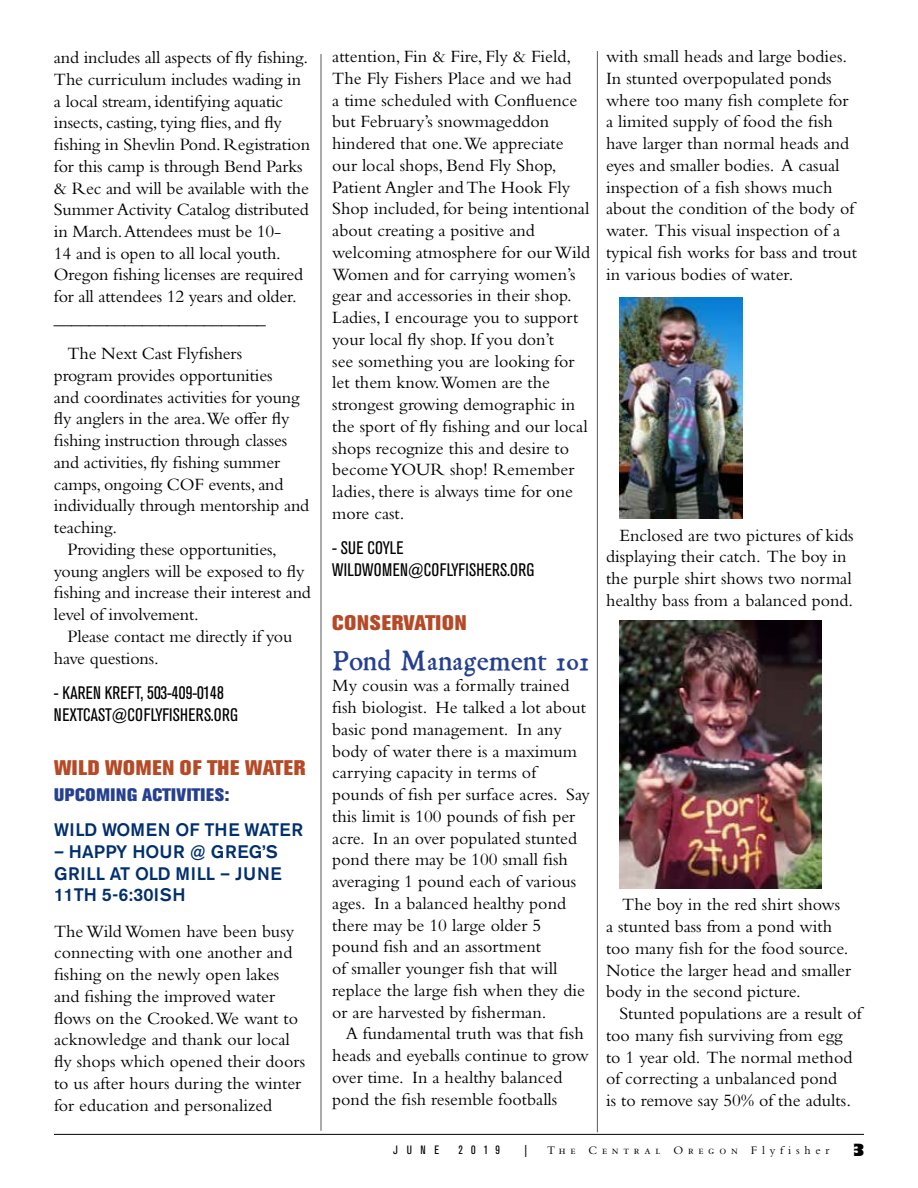
<style>
.page{position:relative;width:918px;height:1188px;background:#fff}
.page>*{position:absolute;margin:0;border:0;box-sizing:border-box;transform-origin:0 0}
.t1{font:27px "Kis Miklos";color:#25408f}
.t2{font:800 21px "Akzidenz Grotesk BE";letter-spacing:.04em;color:#b64926}
.t3{font:18px/21.8px "Bembo Std";color:#000}
.t4{font:18px/21.8px "Bembo Std";letter-spacing:.03em;color:#000}
.t5{font:condensed 18px/21.8px "Akzidenz Grotesk BE";letter-spacing:.01em;color:#000}
.t6{font:500 18px/21.8px "Akzidenz Grotesk BE";color:#002f6e}
.t7{font:18px "Bembo Std";letter-spacing:.075em;color:#000}
.t8{font:800 18px "Akzidenz Grotesk BE";letter-spacing:.03em;color:#25408f}
.t9{font:800 16.5px "Gill Sans Std";color:#000}
.t10{font:12px "Bembo Std";letter-spacing:.4em;color:#000}
.t11{font:condensed 12px "Akzidenz Grotesk BE";letter-spacing:.7em;color:#000}
</style>
<div class="page">
<hr style="left:54px;top:1134px;width:810px;height:1px;background:#000">
<hr style="left:321px;top:54px;width:1px;height:1077px;background:#58595b">
<hr style="left:597px;top:51px;width:1px;height:1081px;background:#58595b">
<img style="left:620px;top:297px;width:122px;height:222px">
<img style="left:620px;top:620px;width:201px;height:269px">
<p class="t3" style="left:54px;top:46px;width:258px">and includes all aspects of fly fishing.<br>The curriculum includes wading in a local stream, identifying aquatic insects, casting, tying flies, and fly fishing in Shevlin Pond. Registration for this camp is through Bend Parks &amp; Rec and will be available with the Summer Activity Catalog distributed in March. Attendees must be 10-<br>14 and is open to all local youth.<br>Oregon fishing licenses are required for all attendees 12 years and older. ________________________</p>
<p class="t3" style="left:67px;top:342px;width:176px">The Next Cast Flyfishers</p>
<p class="t7" style="left:54px;top:365px;width:220px">program provides opportunities</p>
<p class="t3" style="left:54px;top:386px;width:247px">and coordinates activities for young</p>
<p class="t3" style="left:54px;top:408px;width:237px">fly anglers in the area.We offer fly</p>
<p class="t3" style="left:54px;top:429px;width:235px">fishing instruction through classes</p>
<p class="t3" style="left:54px;top:451px;width:228px">and activities, fly fishing summer</p>
<p class="t3" style="left:54px;top:473px;width:231px">camps, ongoing COF events, and</p>
<p class="t3" style="left:54px;top:495px;width:257px">individually through mentorship and</p>
<p class="t3" style="left:54px;top:516px;width:65px">teaching.</p>
<p class="t3" style="left:67px;top:538px;width:211px">Providing these opportunities,</p>
<p class="t3" style="left:54px;top:560px;width:252px">young anglers will be exposed to fly</p>
<p class="t3" style="left:54px;top:582px;width:258px">fishing and increase their interest and</p>
<p class="t3" style="left:54px;top:603px;width:146px">level of involvement.</p>
<p class="t3" style="left:67px;top:625px;width:226px">Please contact me directly if you</p>
<p class="t3" style="left:54px;top:647px;width:106px">have questions.</p>
<p class="t5" style="left:54px;top:682px;width:186px">- KAREN KREFT, 503-409-0148<br>NEXTCAST@COFLYFISHERS.ORG</p>
<p class="t2" style="left:54px;top:755px;width:253px">WILD WOMEN OF THE WATER</p>
<p class="t8" style="left:54px;top:784px;width:177px">UPCOMING ACTIVITIES:</p>
<p class="t6" style="left:54px;top:819px;width:251px">WILD WOMEN OF THE WATER</p>
<p class="t6" style="left:54px;top:841px;width:229px">– HAPPY HOUR @ GREG’S<br>GRILL AT OLD MILL – JUNE<br>11TH 5-6:30ISH</p>
<p class="t3" style="left:54px;top:920px;width:253px">The Wild Women have been busy connecting with one another and fishing on the newly open lakes and fishing the improved water flows on the Crooked.We want to acknowledge and thank our local fly shops which opened their doors to us after hours during the winter for education and personalized</p>
<p class="t3" style="left:332px;top:45px;width:259px">attention, Fin &amp; Fire, Fly &amp; Field,<br>The Fly Fishers Place and we had<br>a time scheduled with Confluence but February’s snowmageddon hindered that one.We appreciate our local shops, Bend Fly Shop,<br>Patient Angler and The Hook Fly<br>Shop included, for being intentional about creating a positive and welcoming atmosphere for our Wild<br>Women and for carrying women’s gear and accessories in their shop.<br>Ladies, I encourage you to support your local fly shop. If you don’t<br>see something you are looking for let them know.Women are the strongest growing demographic in the sport of fly fishing and our local shops recognize this and desire to become YOUR shop! Remember ladies, there is always time for one more cast.</p>
<p class="t5" style="left:332px;top:537px;width:204px">- SUE COYLE<br>WILDWOMEN@COFLYFISHERS.ORG</p>
<p class="t2" style="left:332px;top:610px;width:136px">CONSERVATION</p>
<h1 class="t1" style="left:332px;top:644px;width:259px">Pond Management 101</h1>
<p class="t4" style="left:332px;top:675px;width:259px">My cousin was a formally trained fish biologist. He talked a lot about basic pond management. In any body of water there is a maximum carrying capacity in terms of pounds of fish per surface acres. Say this limit is 100 pounds of fish per acre. In an over populated stunted pond there may be 100 small fish averaging 1 pound each of various ages. In a balanced healthy pond there may be 10 large older 5 pound fish and an assortment<br>of smaller younger fish that will replace the large fish when they die or are harvested by fisherman.</p>
<p class="t4" style="left:332px;top:1023px;width:258px;text-indent:14px">A fundamental truth was that fish heads and eyeballs continue to grow over time. In a healthy balanced pond the fish resemble footballs</p>
<p class="t3" style="left:606px;top:45px;width:253px">with small heads and large bodies.<br>In stunted overpopulated ponds where too many fish complete for a limited supply of food the fish have larger than normal heads and eyes and smaller bodies. A casual inspection of a fish shows much about the condition of the body of water. This visual inspection of a typical fish works for bass and trout in various bodies of water.</p>
<p class="t3" style="left:606px;top:524px;width:249px;text-indent:14px">Enclosed are two pictures of kids displaying their catch. The boy in the purple shirt shows two normal healthy bass from a balanced pond.</p>
<p class="t3" style="left:606px;top:894px;width:247px;text-indent:16px">The boy in the red shirt shows a stunted bass from a pond with too many fish for the food source.<br>Notice the larger head and smaller body in the second picture.</p>
<p class="t3" style="left:606px;top:1002px;width:259px;text-indent:14px">Stunted populations are a result of too many fish surviving from egg<br>to 1 year old. The normal method of correcting a unbalanced pond<br>is to remove say 50% of the adults.</p>
<p class="t11" style="left:393px;top:1143px;width:47px">JUNE</p>
<p class="t11" style="left:458px;top:1143px;width:43px">2019</p>
<p class="t11" style="left:525px;top:1143px;width:4px">|</p>
<p class="t10" style="left:547px;top:1144px;width:284px">The Central Oregon Flyfisher</p>
<p class="t9" style="left:851px;top:1139px;width:16px">3</p>
</div>
